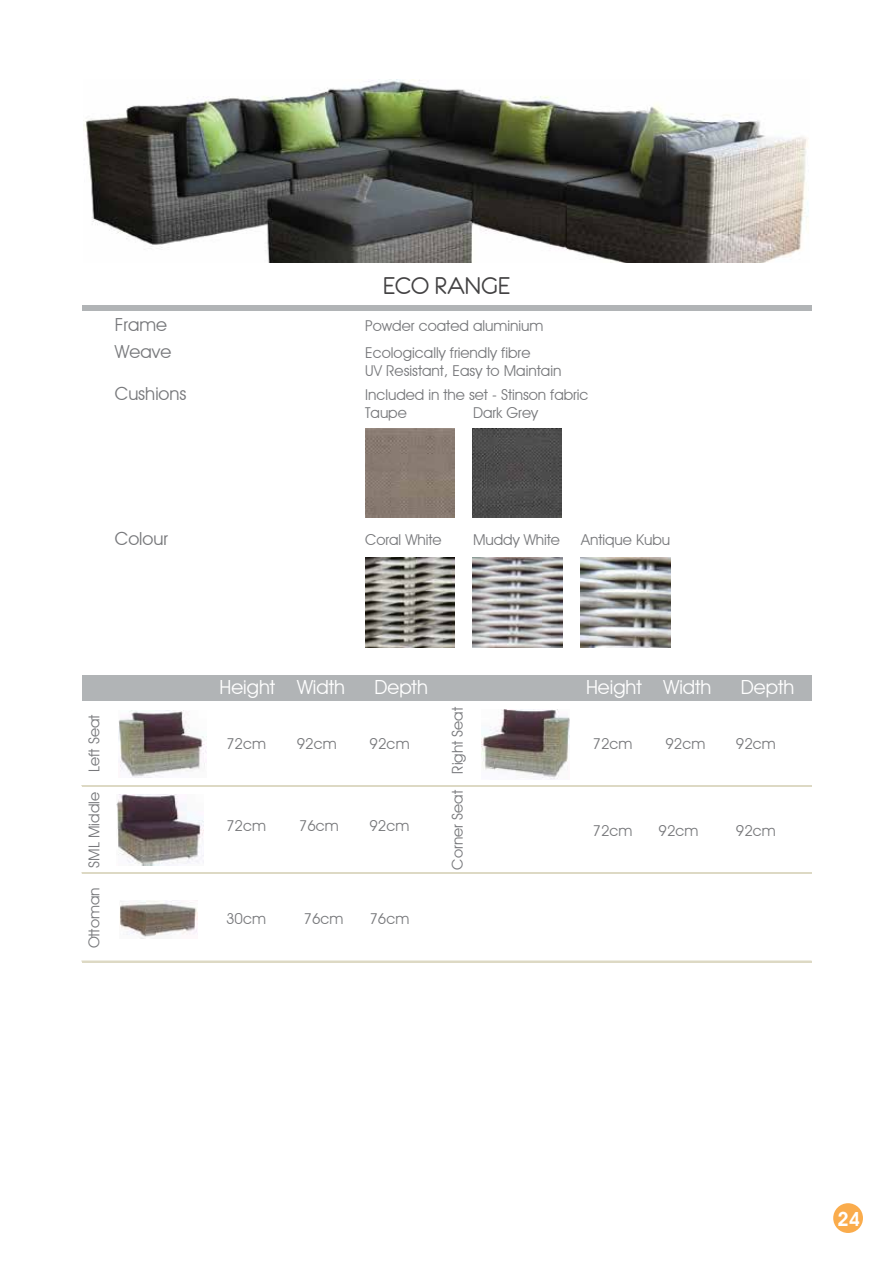
<style>
.page{position:relative;width:893px;height:1263px;background:#fff}
.page>*{position:absolute;margin:0;border:0;box-sizing:border-box;transform-origin:0 0}
.t1{font:27px "Eurofurenceregular";color:#434243}
.t2{font:19.5px "Avant Garde IT Cby BT";color:#fff}
.t3{font:600 19.5px "Avant Garde IT Cby BT";color:#fff}
.t4{font:18px "Avant Garde IT Cby BT";color:#77787b}
.t5{font:15px/18px "Avant Garde IT Cby BT";color:#77787b}
</style>
<div class="page">
<img style="left:365px;top:558px;width:89px;height:89px">
<img style="left:365px;top:428px;width:89px;height:89px">
<img style="left:83px;top:79px;width:726px;height:184px">
<div style="left:82px;top:305px;width:729px;height:6px;background:#b1b4b6"></div>
<div style="left:82px;top:675px;width:729px;height:25px;background:#b1b4b6"></div>
<hr style="left:82px;top:785px;width:729px;height:2px;background:#ddd9c4">
<hr style="left:82px;top:872px;width:729px;height:1px;background:#ddd9c4">
<hr style="left:82px;top:873px;width:729px;height:1px;background:#ddd9c4">
<hr style="left:82px;top:961px;width:729px;height:1px;background:#ddd9c4">
<div style="left:833px;top:1203px;width:30px;height:30px;background:#faac4c;border-radius:50%"></div>
<img style="left:472px;top:428px;width:89px;height:89px">
<img style="left:473px;top:558px;width:89px;height:89px">
<img style="left:581px;top:558px;width:89px;height:89px">
<img style="left:119px;top:711px;width:88px;height:66px">
<img style="left:120px;top:900px;width:78px;height:38px">
<img style="left:481px;top:710px;width:88px;height:70px">
<img style="left:116px;top:795px;width:88px;height:70px">
<h1 class="t1" style="left:383px;top:272px;width:129px">ECO RANGE</h1>
<p class="t4" style="left:115px;top:314px;width:54px">Frame</p>
<p class="t5" style="left:365px;top:316px;width:180px">Powder coated aluminium</p>
<p class="t4" style="left:115px;top:341px;width:58px">Weave</p>
<p class="t5" style="left:365px;top:344px;width:198px">Ecologically friendly fibre<br>UV Resistant, Easy to Maintain</p>
<p class="t4" style="left:115px;top:382px;width:73px">Cushions</p>
<p class="t5" style="left:365px;top:385px;width:225px">Included in the set - Stinson fabric<br>Taupe</p>
<p class="t5" style="left:473px;top:403px;width:66px">Dark Grey</p>
<p class="t4" style="left:115px;top:527px;width:55px">Colour</p>
<p class="t5" style="left:365px;top:530px;width:78px">Coral White</p>
<p class="t5" style="left:473px;top:530px;width:88px">Muddy White</p>
<p class="t5" style="left:581px;top:530px;width:91px">Antique Kubu</p>
<p class="t5" style="left:85px;top:772px;width:59px;rotate:-90deg">Left Seat</p>
<p class="t5" style="left:85px;top:868px;width:77px;rotate:-90deg">SML Middle</p>
<p class="t5" style="left:85px;top:948px;width:62px;rotate:-90deg">Ottoman</p>
<h2 class="t2" style="left:220px;top:675px;width:127px">Height Width</h2>
<h2 class="t2" style="left:374px;top:675px;width:55px">Depth</h2>
<h2 class="t2" style="left:586px;top:675px;width:127px">Height Width</h2>
<h2 class="t2" style="left:741px;top:675px;width:55px">Depth</h2>
<p class="t5" style="left:226px;top:735px;width:41px">72cm</p>
<p class="t5" style="left:297px;top:735px;width:42px">92cm</p>
<p class="t5" style="left:369px;top:735px;width:42px">92cm</p>
<p class="t5" style="left:226px;top:817px;width:41px">72cm</p>
<p class="t5" style="left:299px;top:817px;width:42px">76cm</p>
<p class="t5" style="left:369px;top:817px;width:41px">92cm</p>
<p class="t5" style="left:226px;top:909px;width:41px">30cm</p>
<p class="t5" style="left:304px;top:909px;width:41px">76cm</p>
<p class="t5" style="left:369px;top:909px;width:41px">76cm</p>
<p class="t5" style="left:448px;top:774px;width:68px;rotate:-90deg">Right Seat</p>
<p class="t5" style="left:448px;top:869px;width:81px;rotate:-90deg">Corner Seat</p>
<p class="t5" style="left:592px;top:735px;width:41px">72cm</p>
<p class="t5" style="left:665px;top:735px;width:42px">92cm</p>
<p class="t5" style="left:736px;top:735px;width:41px">92cm</p>
<p class="t5" style="left:592px;top:821px;width:41px">72cm</p>
<p class="t5" style="left:658px;top:821px;width:41px">92cm</p>
<p class="t5" style="left:736px;top:821px;width:41px">92cm</p>
<h2 class="t3" style="left:837px;top:1207px;width:24px">24</h2>
</div>
